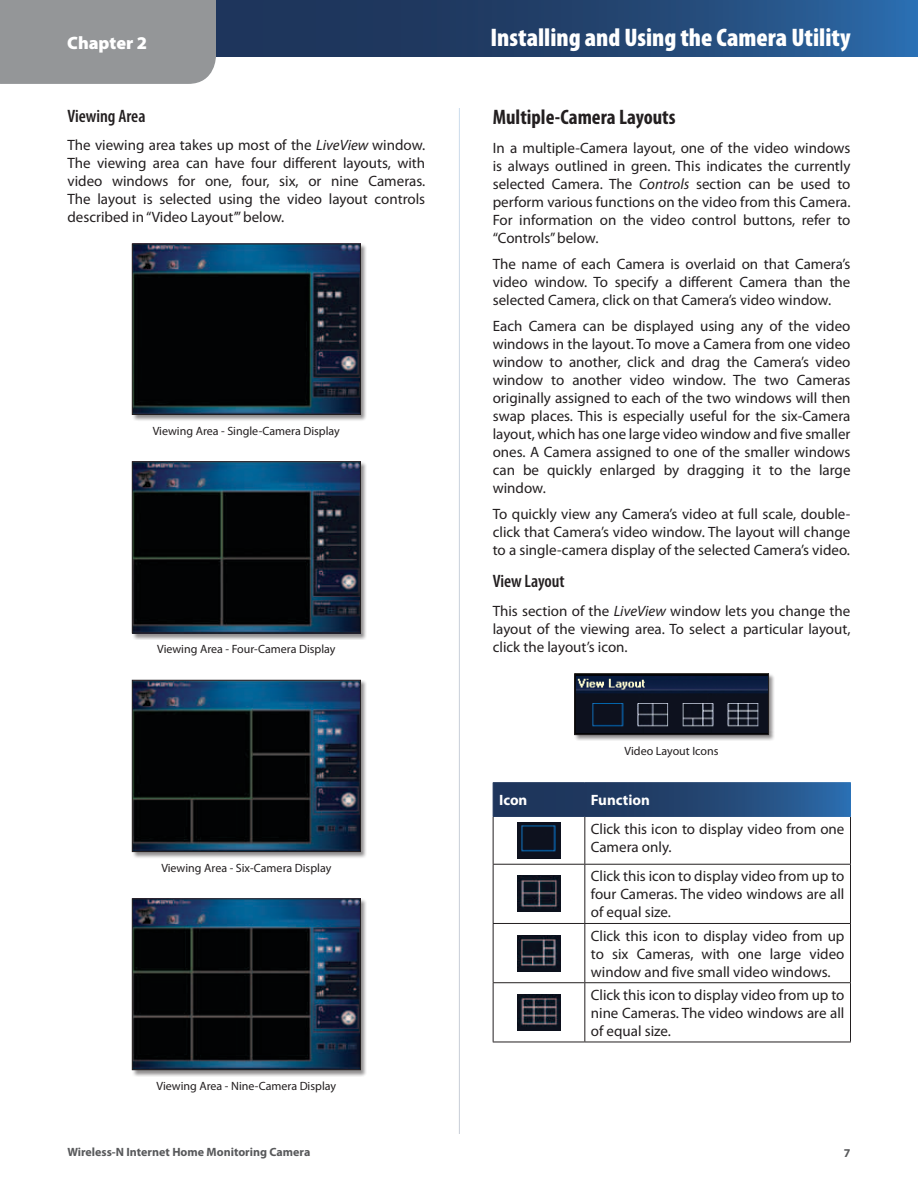
<style>
.page{position:relative;width:918px;height:1188px;background:#fff}
.page>*{position:absolute;margin:0;border:0;box-sizing:border-box;transform-origin:0 0}
.t1{font:900 condensed 25.5px "Myriad Pro";color:#fff}
.t2{font:700 condensed 21px "Myriad Pro";color:#231f20}
.t3{font:600 condensed 18px "Myriad Pro";color:#231f20}
.t4{font:900 18px "Myriad Pro";color:#fff}
.t5{font:15px/18px "Myriad Pro";color:#231f20;text-align:justify}
.t6{font:700 15px "Myriad Pro";color:#fff}
.t7{font:12px "Myriad Pro";color:#231f20}
.t8{font:700 12px "Myriad Pro";color:#58595b}
.s1{font-style:italic}
</style>
<div class="page">
<div style="left:0;top:0;width:216px;height:84px;background:#949698"></div>
<svg style="left:219px;top:3px;width:696px;height:51px;background:#224573"></svg>
<div style="left:132px;top:243px;width:236px;height:179px;background:#231f20;opacity:.5"></div>
<img style="left:134px;top:246px;width:225px;height:167px">
<div style="left:132px;top:244px;width:229px;height:171px;border:1px solid #231f20"></div>
<div style="left:132px;top:461px;width:236px;height:179px;background:#231f20;opacity:.5"></div>
<img style="left:134px;top:463px;width:225px;height:168px">
<div style="left:132px;top:461px;width:229px;height:172px;border:1px solid #231f20"></div>
<div style="left:132px;top:680px;width:236px;height:178px;background:#231f20;opacity:.5"></div>
<img style="left:134px;top:682px;width:225px;height:168px">
<div style="left:132px;top:680px;width:229px;height:172px;border:1px solid #231f20"></div>
<div style="left:132px;top:898px;width:236px;height:179px;background:#231f20;opacity:.5"></div>
<img style="left:134px;top:900px;width:225px;height:168px">
<div style="left:132px;top:898px;width:229px;height:172px;border:1px solid #231f20"></div>
<div style="left:574px;top:673px;width:202px;height:69px;background:#231f20;opacity:.5"></div>
<img style="left:576px;top:675px;width:191px;height:58px">
<div style="left:574px;top:673px;width:195px;height:62px;border:1px solid #231f20"></div>
<svg style="left:494px;top:783px;width:356px;height:33px;background:#224673"></svg>
<hr style="left:493px;top:817px;width:1px;height:47px;background:#231f20">
<hr style="left:584px;top:817px;width:1px;height:47px;background:#231f20">
<hr style="left:493px;top:864px;width:92px;height:1px;background:#231f20">
<hr style="left:493px;top:865px;width:1px;height:58px;background:#231f20">
<hr style="left:584px;top:865px;width:1px;height:58px;background:#231f20">
<hr style="left:493px;top:923px;width:92px;height:1px;background:#231f20">
<hr style="left:493px;top:924px;width:1px;height:58px;background:#231f20">
<hr style="left:584px;top:924px;width:1px;height:58px;background:#231f20">
<hr style="left:493px;top:982px;width:92px;height:1px;background:#231f20">
<hr style="left:493px;top:983px;width:1px;height:59px;background:#231f20">
<hr style="left:584px;top:983px;width:1px;height:59px;background:#231f20">
<hr style="left:493px;top:1042px;width:92px;height:1px;background:#231f20">
<hr style="left:850px;top:817px;width:1px;height:47px;background:#231f20">
<hr style="left:585px;top:864px;width:266px;height:1px;background:#231f20">
<hr style="left:850px;top:865px;width:1px;height:58px;background:#231f20">
<hr style="left:585px;top:923px;width:266px;height:1px;background:#231f20">
<hr style="left:850px;top:924px;width:1px;height:58px;background:#231f20">
<hr style="left:585px;top:982px;width:266px;height:1px;background:#231f20">
<hr style="left:850px;top:983px;width:1px;height:59px;background:#231f20">
<hr style="left:585px;top:1042px;width:266px;height:1px;background:#231f20">
<hr style="left:584px;top:783px;width:1px;height:33px;background:#fff">
<img style="left:517px;top:822px;width:44px;height:36px">
<img style="left:517px;top:876px;width:44px;height:36px">
<img style="left:517px;top:935px;width:44px;height:36px">
<img style="left:517px;top:994px;width:44px;height:36px">
<p class="t4" style="left:67px;top:32px;width:82px">Chapter 2</p>
<h1 class="t1" style="left:490px;top:21px;width:362px">Installing and Using the Camera Utility</h1>
<p class="t3" style="left:68px;top:104px;width:80px">Viewing Area</p>
<p class="t5" style="left:68px;top:137px;width:359px">The viewing area takes up most of the <span class="s1">LiveView</span> window.<br>The viewing area can have four different layouts, with video windows for one, four, six, or nine Cameras.<br>The layout is selected using the video layout controls described in “Video Layout’” below.</p>
<p class="t7" style="left:153px;top:424px;width:189px">Viewing Area - Single-Camera Display</p>
<p class="t7" style="left:157px;top:643px;width:180px">Viewing Area - Four-Camera Display</p>
<p class="t7" style="left:161px;top:861px;width:172px">Viewing Area - Six-Camera Display</p>
<p class="t7" style="left:157px;top:1079px;width:181px">Viewing Area - Nine-Camera Display</p>
<h2 class="t2" style="left:493px;top:104px;width:184px">Multiple-Camera Layouts</h2>
<p class="t5" style="left:493px;top:139px;width:359px">In a multiple-Camera layout, one of the video windows is always outlined in green. This indicates the currently selected Camera. The <span class="s1">Controls</span> section can be used to perform various functions on the video from this Camera.<br>For information on the video control buttons, refer to “Controls” below.</p>
<p class="t5" style="left:493px;top:255px;width:359px">The name of each Camera is overlaid on that Camera’s video window. To specify a different Camera than the selected Camera, click on that Camera’s video window.</p>
<p class="t5" style="left:493px;top:317px;width:359px">Each Camera can be displayed using any of the video windows in the layout. To move a Camera from one video window to another, click and drag the Camera’s video window to another video window. The two Cameras originally assigned to each of the two windows will then swap places. This is especially useful for the six-Camera layout, which has one large video window and five smaller ones. A Camera assigned to one of the smaller windows can be quickly enlarged by dragging it to the large window.</p>
<p class="t5" style="left:493px;top:505px;width:359px">To quickly view any Camera’s video at full scale, double&shy;click that Camera’s video window. The layout will change to a single-camera display of the selected Camera’s video.</p>
<p class="t3" style="left:493px;top:570px;width:73px">View Layout</p>
<p class="t5" style="left:493px;top:602px;width:359px">This section of the <span class="s1">LiveView</span> window lets you change the layout of the viewing area. To select a particular layout, click the layout’s icon.</p>
<p class="t7" style="left:625px;top:744px;width:95px">Video Layout Icons</p>
<p class="t6" style="left:499px;top:792px;width:30px">Icon</p>
<p class="t6" style="left:591px;top:792px;width:61px">Function</p>
<p class="t5" style="left:591px;top:820px;width:255px">Click this icon to display video from one<br>Camera only.</p>
<p class="t5" style="left:591px;top:868px;width:255px">Click this icon to display video from up to four Cameras. The video windows are all of equal size.</p>
<p class="t5" style="left:591px;top:927px;width:255px">Click this icon to display video from up to six Cameras, with one large video window and five small video windows.</p>
<p class="t5" style="left:591px;top:986px;width:255px">Click this icon to display video from up to nine Cameras. The video windows are all of equal size.</p>
<p class="t8" style="left:68px;top:1145px;width:244px">Wireless-N Internet Home Monitoring Camera</p>
<p class="t8" style="left:844px;top:1147px;width:8px">7</p>
</div>
